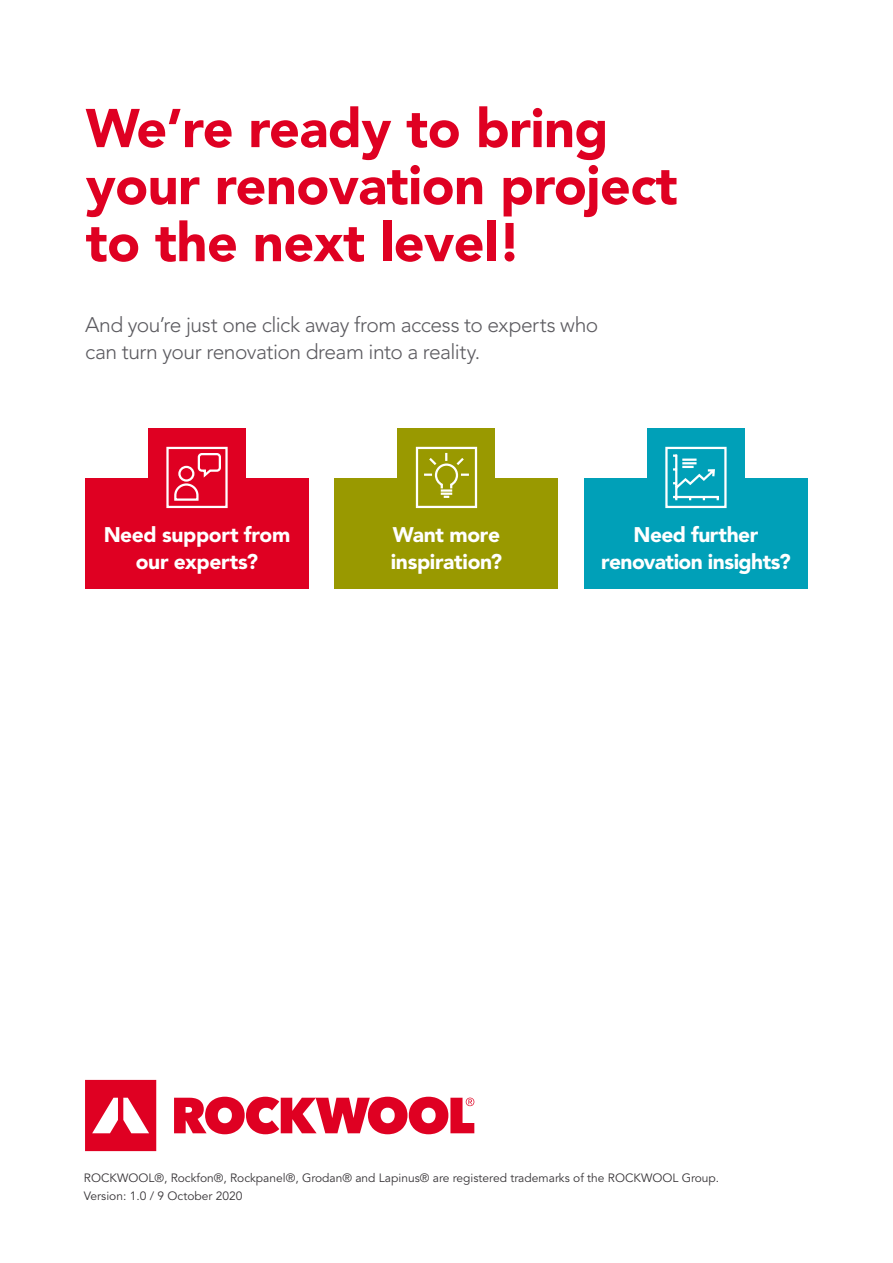
<style>
.page{position:relative;width:893px;height:1263px;background:#fff}
.page>*{position:absolute;margin:0;border:0;box-sizing:border-box;transform-origin:0 0}
.t1{font:900 54px/57px "Avenir LT Std";letter-spacing:-.01em;color:#df0022}
.t2{font:300 21px/27px "Avenir LT Std";letter-spacing:-.025em;color:#5c5b60}
.t3{font:900 21px/27px "Avenir LT Std";letter-spacing:-.02em;color:#fff;text-align:center}
.t4{font:12px/18px "Avenir LT Std";color:#373437}
</style>
<div class="page">
<div style="left:148px;top:428px;width:98px;height:98px;background:#df0022"></div>
<div style="left:398px;top:428px;width:97px;height:98px;background:#990"></div>
<div style="left:647px;top:428px;width:98px;height:98px;background:#00a0b8"></div>
<svg style="left:85px;top:1080px;width:71px;height:71px"></svg>
<svg style="left:174px;top:1097px;width:300px;height:37px"></svg>
<div style="left:85px;top:478px;width:224px;height:111px;background:#df0022"></div>
<div style="left:334px;top:478px;width:224px;height:111px;background:#990"></div>
<div style="left:584px;top:478px;width:224px;height:111px;background:#00a0b8"></div>
<div style="left:665px;top:447px;width:62px;height:61px;border:2px solid #fff"></div>
<svg style="left:673px;top:454px;width:46px;height:47px"></svg>
<div style="left:416px;top:447px;width:61px;height:61px;border:2px solid #fff"></div>
<svg style="left:424px;top:453px;width:45px;height:45px"></svg>
<div style="left:166px;top:447px;width:62px;height:61px;border:2px solid #fff"></div>
<svg style="left:174px;top:453px;width:47px;height:48px"></svg>
<h1 class="t1" style="left:86px;top:100px;width:593px">We’re ready to bring your renovation project to the next level!</h1>
<h2 class="t2" style="left:85px;top:312px;width:515px">And you’re just one click away from access to experts who can turn your renovation dream into a reality.</h2>
<h2 class="t3" style="left:104px;top:521px;width:188px">Need support from our experts?</h2>
<h2 class="t3" style="left:391px;top:521px;width:113px;text-align:left">Want more inspiration?</h2>
<h2 class="t3" style="left:601px;top:521px;width:191px">Need further renovation insights?</h2>
<p class="t4" style="left:84px;top:1169px;width:637px">ROCKWOOL®, Rockfon®, Rockpanel®, Grodan® and Lapinus® are registered trademarks of the ROCKWOOL Group.<br>Version: 1.0 / 9 October 2020</p>
</div>
